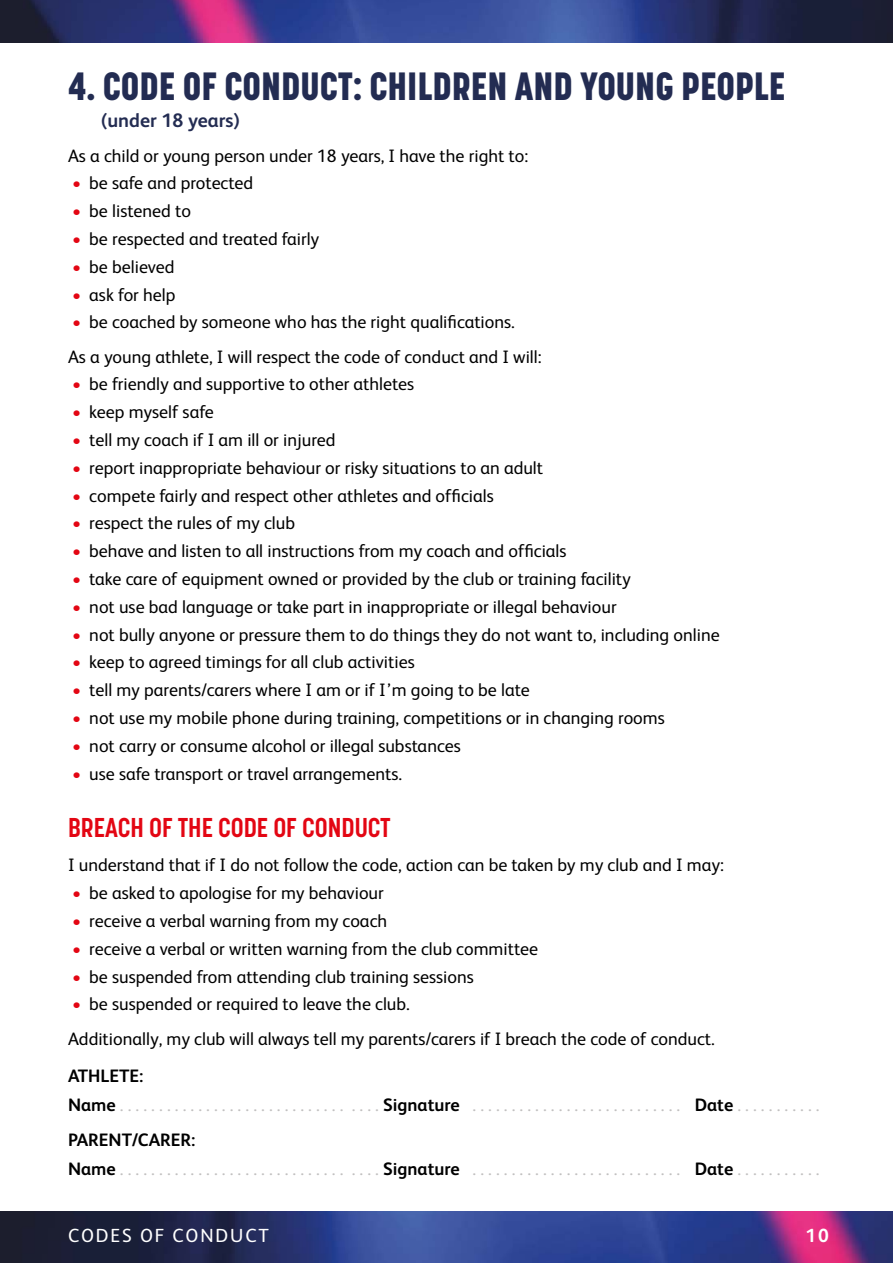
<style>
.page{position:relative;width:893px;height:1263px;background:#fff}
.page>*{position:absolute;margin:0;border:0;box-sizing:border-box;transform-origin:0 0}
.main_section_head{font:800 39px "Korolev Condensed";color:#232c52}
.sub_section_head{font:700 27px "Korolev Condensed";color:#e30613}
.conctact_subhead{font:700 19.5px "FS Albert";color:#232c52}
.t1{font:19.05px "FS Albert";letter-spacing:.1em;color:#fff}
.t2{font:700 19.05px "FS Albert";color:#fff}
.safe-main{font:18px "FS Albert";color:#000}
.safe-main-2{font:18px "FS Albert";color:#c1c0c0}
.safe-main-3{font:700 18px "FS Albert";color:#000}
.s1{color:#e30613}
.s2{font-weight:700;color:#000}
</style>
<div class="page">
<img style="left:0;top:1211px;width:893px;height:52px">
<img style="left:0;top:0;width:893px;height:43px">
<p class="main_section_head" style="left:68px;top:62px;width:719px">4. CODE OF CONDUCT: CHILDREN AND YOUNG PEOPLE</p>
<p class="conctact_subhead" style="left:101px;top:110px;width:140px">(under 18 years)</p>
<p class="safe-main" style="left:68px;top:145px;width:462px">As a child or young person under 18 years, I have the right to:</p>
<p class="safe-main" style="left:72px;top:173px;width:183px"><span class="s1">•</span> be safe and protected</p>
<p class="safe-main" style="left:72px;top:201px;width:120px"><span class="s1">•</span> be listened to</p>
<p class="safe-main" style="left:72px;top:229px;width:249px"><span class="s1">•</span> be respected and treated fairly</p>
<p class="safe-main" style="left:72px;top:256px;width:104px"><span class="s1">•</span> be believed</p>
<p class="safe-main" style="left:72px;top:284px;width:105px"><span class="s1">•</span> ask for help</p>
<p class="safe-main" style="left:72px;top:312px;width:444px"><span class="s1">•</span> be coached by someone who has the right qualifications.</p>
<p class="safe-main" style="left:68px;top:346px;width:475px">As a young athlete, I will respect the code of conduct and I will:</p>
<p class="safe-main" style="left:72px;top:374px;width:344px"><span class="s1">•</span> be friendly and supportive to other athletes</p>
<p class="safe-main" style="left:72px;top:402px;width:143px"><span class="s1">•</span> keep myself safe</p>
<p class="safe-main" style="left:72px;top:430px;width:265px"><span class="s1">•</span> tell my coach if I am ill or injured</p>
<p class="safe-main" style="left:72px;top:457px;width:472px"><span class="s1">•</span> report inappropriate behaviour or risky situations to an adult</p>
<p class="safe-main" style="left:72px;top:485px;width:423px"><span class="s1">•</span> compete fairly and respect other athletes and officials</p>
<p class="safe-main" style="left:72px;top:513px;width:224px"><span class="s1">•</span> respect the rules of my club</p>
<p class="safe-main" style="left:72px;top:541px;width:496px"><span class="s1">•</span> behave and listen to all instructions from my coach and officials</p>
<p class="safe-main" style="left:72px;top:569px;width:560px"><span class="s1">•</span> take care of equipment owned or provided by the club or training facility</p>
<p class="safe-main" style="left:72px;top:596px;width:546px"><span class="s1">•</span> not use bad language or take part in inappropriate or illegal behaviour</p>
<p class="safe-main" style="left:72px;top:624px;width:649px"><span class="s1">•</span> not bully anyone or pressure them to do things they do not want to, including online</p>
<p class="safe-main" style="left:72px;top:652px;width:344px"><span class="s1">•</span> keep to agreed timings for all club activities</p>
<p class="safe-main" style="left:72px;top:680px;width:459px"><span class="s1">•</span> tell my parents/carers where I am or if I’m going to be late</p>
<p class="safe-main" style="left:72px;top:708px;width:594px"><span class="s1">•</span> not use my mobile phone during training, competitions or in changing rooms</p>
<p class="safe-main" style="left:72px;top:735px;width:390px"><span class="s1">•</span> not carry or consume alcohol or illegal substances</p>
<p class="safe-main" style="left:72px;top:763px;width:331px"><span class="s1">•</span> use safe transport or travel arrangements.</p>
<p class="sub_section_head" style="left:68px;top:812px;width:324px">BREACH OF THE CODE OF CONDUCT</p>
<p class="safe-main" style="left:68px;top:855px;width:657px">I understand that if I do not follow the code, action can be taken by my club and I may:</p>
<p class="safe-main" style="left:72px;top:883px;width:313px"><span class="s1">•</span> be asked to apologise for my behaviour</p>
<p class="safe-main" style="left:72px;top:911px;width:316px"><span class="s1">•</span> receive a verbal warning from my coach</p>
<p class="safe-main" style="left:72px;top:938px;width:467px"><span class="s1">•</span> receive a verbal or written warning from the club committee</p>
<p class="safe-main" style="left:72px;top:966px;width:403px"><span class="s1">•</span> be suspended from attending club training sessions</p>
<p class="safe-main" style="left:72px;top:994px;width:339px"><span class="s1">•</span> be suspended or required to leave the club.</p>
<p class="safe-main" style="left:68px;top:1028px;width:648px">Additionally, my club will always tell my parents/carers if I breach the code of conduct.</p>
<p class="safe-main-3" style="left:68px;top:1065px;width:77px">ATHLETE:</p>
<p class="safe-main-2" style="left:68px;top:1094px;width:405px"><span class="s2">Name</span> . . . . . . . . . . . . . . . . . . . . . . . . . . . . . . . . . <span class="s2">Signature</span> ............................</p>
<p class="safe-main-2" style="left:695px;top:1094px;width:126px"><span class="s2">Date</span> . . . . . . . . . . .</p>
<p class="safe-main-3" style="left:68px;top:1129px;width:129px">PARENT/CARER:</p>
<p class="safe-main-2" style="left:68px;top:1159px;width:405px"><span class="s2">Name</span> . . . . . . . . . . . . . . . . . . . . . . . . . . . . . . . . . <span class="s2">Signature</span> ............................</p>
<p class="safe-main-2" style="left:695px;top:1159px;width:126px"><span class="s2">Date</span> . . . . . . . . . . .</p>
<p class="t1" style="left:68px;top:1224px;width:202px">CODES OF CONDUCT</p>
<p class="t2" style="left:805px;top:1224px;width:25px">10</p>
</div>
